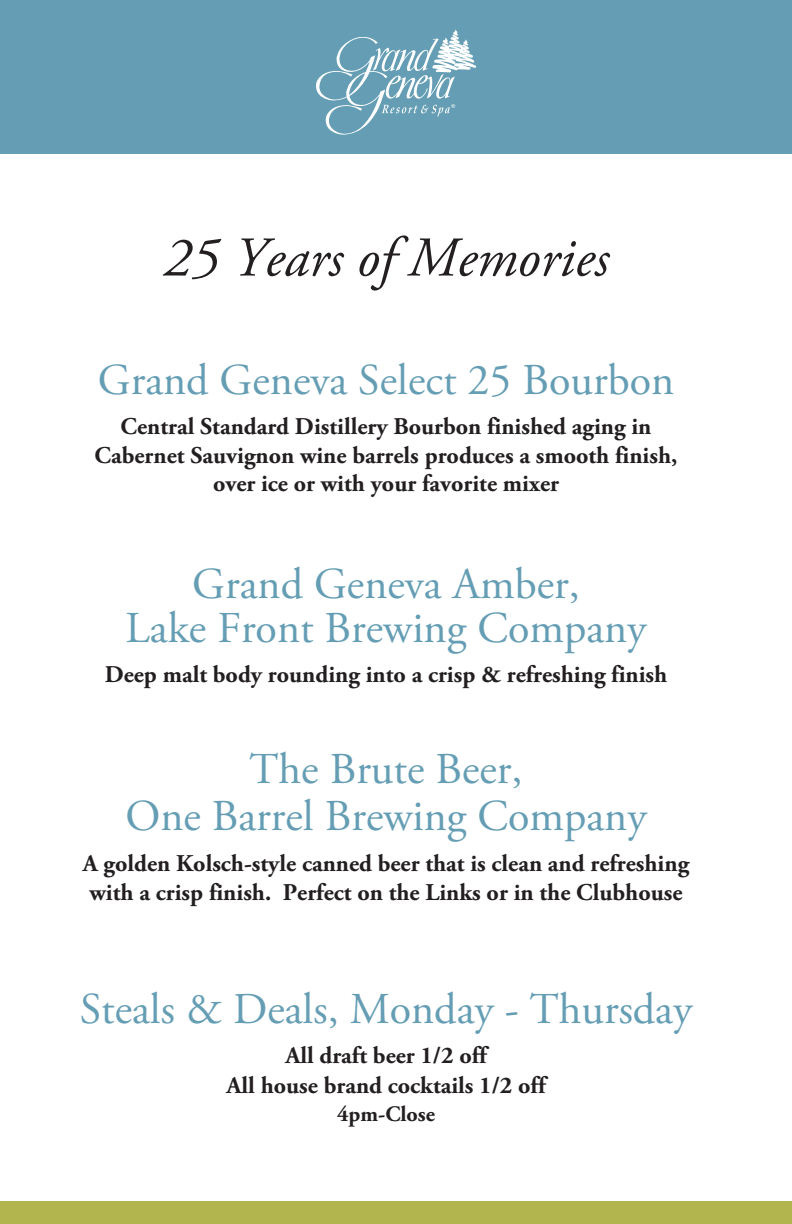
<style>
.page{position:relative;width:792px;height:1224px;background:#fff}
.page>*{position:absolute;margin:0;border:0;box-sizing:border-box;transform-origin:0 0}
.t1{font:italic 56px "Adobe Garamond Pro";color:#231f20}
.t2{font:44px/44px "Adobe Garamond Pro";color:#659eb4;text-align:center}
.t3{font:700 24px/28.8px "Adobe Garamond Pro";color:#231f20;text-align:center}
.t4{font:700 22px "Adobe Garamond Pro";color:#231f20}
</style>
<div class="page">
<div style="left:0;top:0;width:792px;height:153px;background:#659eb4"></div>
<div style="left:0;top:1201px;width:792px;height:23px;background:#b2b44e"></div>
<svg style="left:316px;top:30px;width:160px;height:105px"></svg>
<h1 class="t1" style="left:163px;top:224px;width:447px">25 Years of Memories</h1>
<h2 class="t2" style="left:98px;top:359px;width:578px">Grand Geneva Select 25 Bourbon</h2>
<p class="t3" style="left:95px;top:412px;width:584px">Central Standard Distillery Bourbon finished aging in<br>Cabernet Sauvignon wine barrels produces a smooth finish, over ice or with your favorite mixer</p>
<h2 class="t2" style="left:126px;top:564px;width:522px">Grand Geneva Amber,<br>Lake Front Brewing Company</h2>
<p class="t3" style="left:105px;top:661px;width:564px">Deep malt body rounding into a crisp &amp; refreshing finish</p>
<h2 class="t2" style="left:125px;top:748px;width:523px;line-height:46.8px">The Brute Beer,<br>One Barrel Brewing Company</h2>
<p class="t3" style="left:83px;top:849px;width:608px;text-align:left">A golden Kolsch-style canned beer that is clean and refreshing with a crisp finish. Perfect on the Links or in the Clubhouse</p>
<h2 class="t2" style="left:80px;top:988px;width:614px">Steals &amp; Deals, Monday - Thursday</h2>
<p class="t3" style="left:227px;top:1041px;width:320px;line-height:29.6px">All draft beer 1/2 off<br>All house brand cocktails 1/2 off</p>
<p class="t4" style="left:337px;top:1101px;width:100px">4pm-Close</p>
</div>
